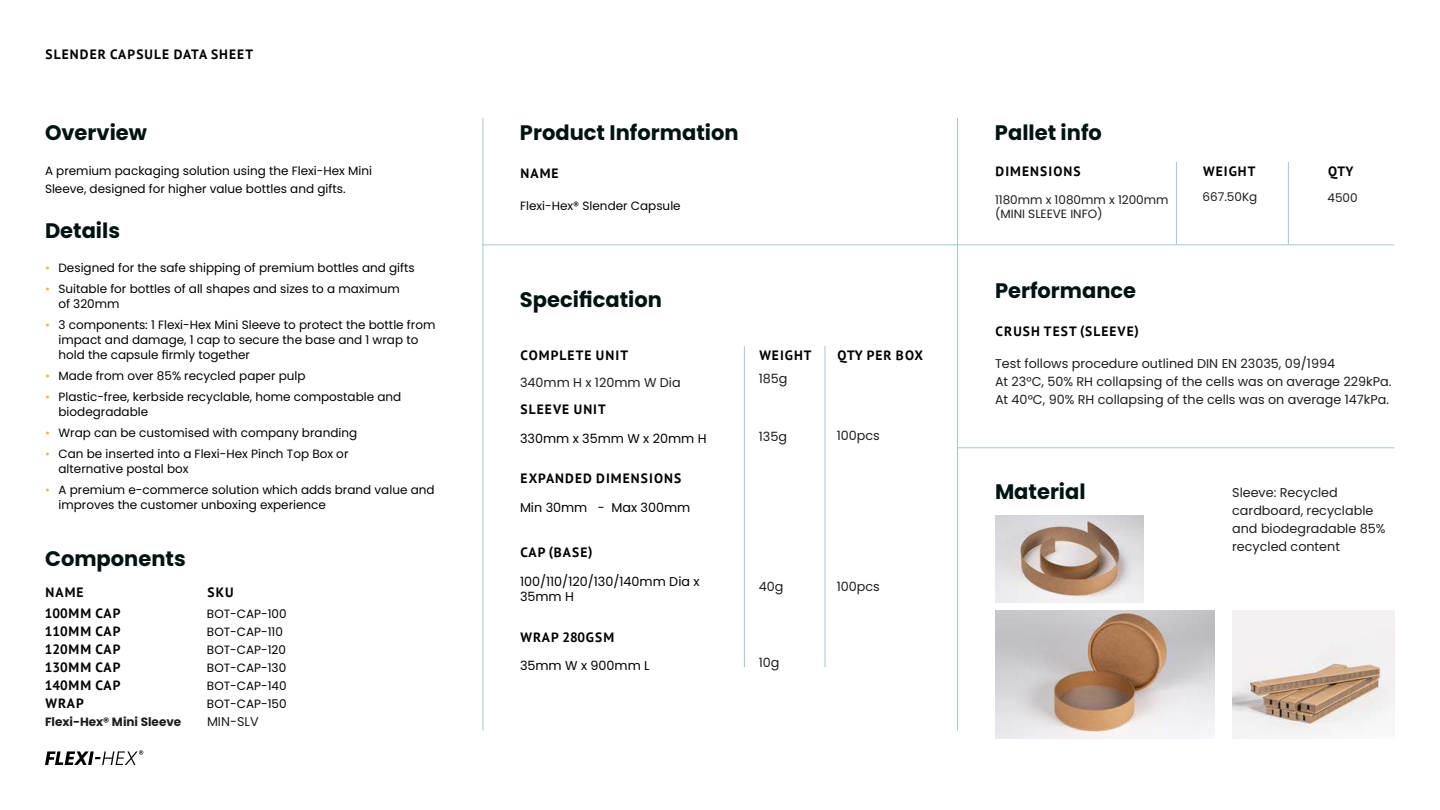
<style>
.page{position:relative;width:1440px;height:810px;background:#fff}
.page>*{position:absolute;margin:0;border:0;box-sizing:border-box;transform-origin:0 0}
.t1{font:700 21px "Poppins";color:#031314}
.t2{font:700 13.5px "PT Sans";letter-spacing:.08em;color:#000}
.t3{font:700 13.5px "PT Sans";letter-spacing:.04em;color:#000}
.t4{font:700 13.5px "PT Sans";letter-spacing:.06em;color:#000}
.t5{font:12.75px/18px "Poppins";color:#1c1e1c}
.t6{font:12.75px/15.3px "Poppins";color:#000}
.t7{font:12px/15px "Poppins";color:#000}
.t8{font:12px/14.2px "Poppins";color:#1c1e1c}
.t9{font:700 12px "Poppins";color:#1c1e1c}
.s1{color:#f3b64b}
</style>
<div class="page">
<svg style="left:45px;top:750px;width:98px;height:15px"></svg>
<img style="left:995px;top:610px;width:219px;height:129px">
<img style="left:995px;top:516px;width:149px;height:87px">
<hr style="left:482px;top:118px;width:1px;height:612px;background:#a8c6cc">
<hr style="left:482px;top:244px;width:475px;height:1px;background:#a8c6cc">
<hr style="left:957px;top:118px;width:1px;height:612px;background:#a8c6cc">
<hr style="left:958px;top:447px;width:436px;height:1px;background:#a8c6cc">
<hr style="left:958px;top:244px;width:436px;height:1px;background:#a8c6cc">
<hr style="left:744px;top:346px;width:1px;height:321px;background:#a8c6cc">
<hr style="left:825px;top:346px;width:1px;height:321px;background:#a8c6cc">
<hr style="left:1176px;top:162px;width:1px;height:82px;background:#a8c6cc">
<hr style="left:1288px;top:162px;width:1px;height:82px;background:#a8c6cc">
<img style="left:1233px;top:610px;width:162px;height:129px">
<p class="t2" style="left:46px;top:49px;width:209px">SLENDER CAPSULE DATA SHEET</p>
<h1 class="t1" style="left:45px;top:123px;width:104px">Overview</h1>
<p class="t7" style="left:45px;top:162px;width:329px;line-height:18px">A premium packaging solution using the Flexi-Hex Mini<br>Sleeve, designed for higher value bottles and gifts.</p>
<h1 class="t1" style="left:45px;top:221px;width:77px">Details</h1>
<p class="t7" style="left:45px;top:261px;width:371px"><span class="s1">•</span> Designed for the safe shipping of premium bottles and gifts</p>
<p class="t7" style="left:58px;top:282px;width:343px;text-indent:-14px"><span class="s1">•</span> Suitable for bottles of all shapes and sizes to a maximum of 320mm</p>
<p class="t7" style="left:58px;top:318px;width:378px;text-indent:-14px"><span class="s1">•</span> 3 components: 1 Flexi-Hex Mini Sleeve to protect the bottle from impact and damage, 1 cap to secure the base and 1 wrap to hold the capsule firmly together</p>
<p class="t7" style="left:45px;top:369px;width:262px"><span class="s1">•</span> Made from over 85% recycled paper pulp</p>
<p class="t7" style="left:58px;top:390px;width:344px;text-indent:-14px"><span class="s1">•</span> Plastic-free, kerbside recyclable, home compostable and biodegradable</p>
<p class="t7" style="left:45px;top:426px;width:314px"><span class="s1">•</span> Wrap can be customised with company branding</p>
<p class="t7" style="left:58px;top:447px;width:291px;text-indent:-14px"><span class="s1">•</span> Can be inserted into a Flexi-Hex Pinch Top Box or alternative postal box</p>
<p class="t7" style="left:58px;top:483px;width:378px;text-indent:-14px"><span class="s1">•</span> A premium e-commerce solution which adds brand value and improves the customer unboxing experience</p>
<h1 class="t1" style="left:45px;top:549px;width:142px">Components</h1>
<p class="t2" style="left:46px;top:588px;width:40px">NAME</p>
<p class="t2" style="left:208px;top:588px;width:28px">SKU</p>
<p class="t3" style="left:45px;top:608px;width:77px">100MM CAP</p>
<p class="t7" style="left:207px;top:607px;width:81px">BOT-CAP-100</p>
<p class="t3" style="left:45px;top:626px;width:77px">110MM CAP</p>
<p class="t7" style="left:207px;top:625px;width:78px">BOT-CAP-110</p>
<p class="t3" style="left:45px;top:644px;width:77px">120MM CAP</p>
<p class="t7" style="left:207px;top:643px;width:81px">BOT-CAP-120</p>
<p class="t3" style="left:45px;top:662px;width:77px">130MM CAP</p>
<p class="t7" style="left:207px;top:661px;width:81px">BOT-CAP-130</p>
<p class="t3" style="left:45px;top:680px;width:77px">140MM CAP</p>
<p class="t7" style="left:207px;top:679px;width:81px">BOT-CAP-140</p>
<p class="t2" style="left:46px;top:698px;width:40px">WRAP</p>
<p class="t7" style="left:207px;top:697px;width:81px">BOT-CAP-150</p>
<p class="t9" style="left:45px;top:716px;width:138px">Flexi-Hex® Mini Sleeve</p>
<p class="t5" style="left:207px;top:713px;width:53px">MIN-SLV</p>
<h1 class="t1" style="left:520px;top:123px;width:220px">Product Information</h1>
<h1 class="t1" style="left:995px;top:123px;width:108px">Pallet info</h1>
<p class="t2" style="left:521px;top:169px;width:40px">NAME</p>
<p class="t7" style="left:520px;top:198px;width:162px">Flexi-Hex® Slender Capsule</p>
<p class="t2" style="left:996px;top:166px;width:87px">DIMENSIONS</p>
<p class="t8" style="left:995px;top:192px;width:175px">1180mm x 1080mm x 1200mm (MINI SLEEVE INFO)</p>
<p class="t2" style="left:1203px;top:166px;width:54px">WEIGHT</p>
<p class="t2" style="left:1328px;top:166px;width:27px">QTY</p>
<p class="t8" style="left:1203px;top:189px;width:56px">667.50Kg</p>
<p class="t8" style="left:1328px;top:191px;width:32px">4500</p>
<h1 class="t1" style="left:520px;top:287px;width:144px">Specification</h1>
<h1 class="t1" style="left:995px;top:281px;width:143px">Performance</h1>
<p class="t2" style="left:521px;top:350px;width:109px">COMPLETE UNIT</p>
<p class="t5" style="left:520px;top:374px;width:162px">340mm H x 120mm W Dia</p>
<p class="t2" style="left:521px;top:404px;width:87px">SLEEVE UNIT</p>
<p class="t6" style="left:520px;top:431px;width:188px">330mm x 35mm W x 20mm H</p>
<p class="t2" style="left:521px;top:474px;width:162px">EXPANDED DIMENSIONS</p>
<p class="t6" style="left:520px;top:500px;width:172px">Min 30mm - Max 300mm</p>
<p class="t2" style="left:521px;top:547px;width:73px">CAP (BASE)</p>
<p class="t6" style="left:520px;top:574px;width:181px">100/110/120/130/140mm Dia x<br>35mm H</p>
<p class="t4" style="left:521px;top:632px;width:95px">WRAP 280GSM</p>
<p class="t6" style="left:520px;top:658px;width:131px">35mm W x 900mm L</p>
<p class="t2" style="left:759px;top:350px;width:54px">WEIGHT</p>
<p class="t5" style="left:759px;top:370px;width:30px">185g</p>
<p class="t4" style="left:837px;top:350px;width:87px">QTY PER BOX</p>
<p class="t5" style="left:759px;top:428px;width:30px">135g</p>
<p class="t5" style="left:837px;top:427px;width:45px">100pcs</p>
<p class="t5" style="left:759px;top:578px;width:26px">40g</p>
<p class="t5" style="left:759px;top:654px;width:22px">10g</p>
<p class="t5" style="left:837px;top:578px;width:45px">100pcs</p>
<p class="t2" style="left:996px;top:326px;width:145px">CRUSH TEST (SLEEVE)</p>
<p class="t5" style="left:995px;top:354px;width:398px">Test follows procedure outlined DIN EN 23035, 09/1994<br>At 23°C, 50% RH collapsing of the cells was on average 229kPa.<br>At 40°C, 90% RH collapsing of the cells was on average 147kPa.</p>
<h1 class="t1" style="left:995px;top:483px;width:92px">Material</h1>
<p class="t5" style="left:1232px;top:484px;width:155px">Sleeve: Recycled cardboard, recyclable and biodegradable 85% recycled content</p>
</div>
